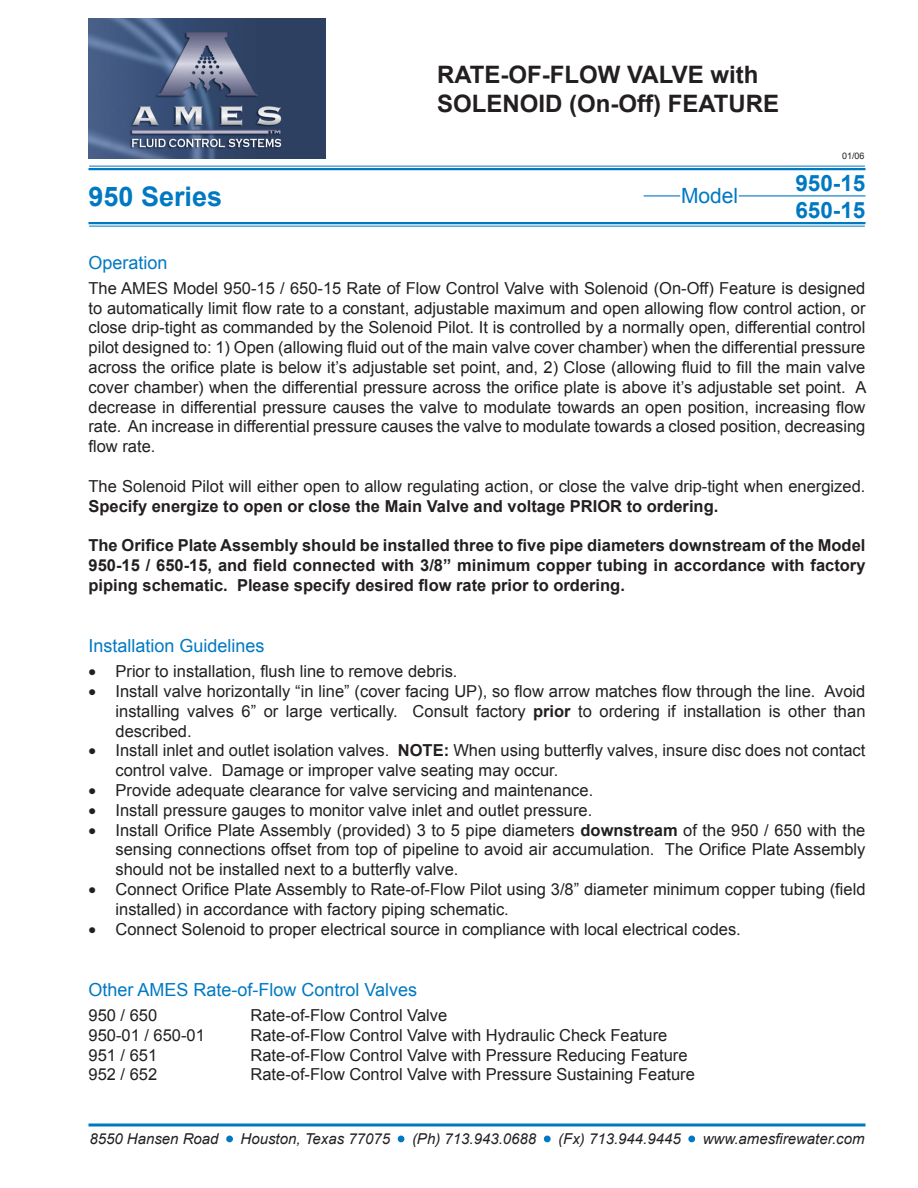
<style>
.page{position:relative;width:918px;height:1188px;background:#fff}
.page>*{position:absolute;margin:0;border:0;box-sizing:border-box;transform-origin:0 0}
.t1{font:700 27px "Arial";color:#0079c2}
.Heading_1{font:700 24px "Arial";color:#231f20}
.t2{font:700 22.5px "Arial";color:#0079c2}
.t3{font:21px "Arial";color:#0079c2}
.blue_header{font:18px "Arial";color:#0079c2}
.t4{font:16.5px/19.8px "Arial";color:#231f20;text-align:justify}
.t5{font:700 16.5px/19.8px "Arial";color:#231f20;text-align:justify}
.t6{font:italic 15px "Arial";color:#231f20}
.t7{font:9px "Arial";color:#231f20}
.s1{font-weight:700}
.s2{color:#0079c2}
</style>
<div class="page">
<img style="left:89px;top:18px;width:236px;height:140px">
<hr style="left:739px;top:195px;width:127px;height:1px;background:#0079c2">
<hr style="left:644px;top:195px;width:36px;height:1px;background:#0079c2">
<hr style="left:90px;top:166px;width:774px;height:1px;background:#0079c2">
<hr style="left:90px;top:168px;width:774px;height:2px;background:#0079c2">
<hr style="left:88px;top:1124px;width:778px;height:2px;background:#0079c2">
<hr style="left:90px;top:222px;width:774px;height:2px;background:#0079c2">
<hr style="left:90px;top:226px;width:774px;height:1px;background:#0079c2">
<svg style="left:226px;top:1135px;width:7px;height:8px"></svg>
<svg style="left:397px;top:1135px;width:8px;height:8px"></svg>
<svg style="left:543px;top:1135px;width:8px;height:8px"></svg>
<svg style="left:688px;top:1135px;width:8px;height:8px"></svg>
<p class="Heading_1" style="left:437px;top:61px;width:323px">RATE-OF-FLOW VALVE with</p>
<p class="Heading_1" style="left:437px;top:90px;width:344px">SOLENOID (On-Off) FEATURE</p>
<p class="t1" style="left:88px;top:181px;width:135px">950 Series</p>
<p class="t3" style="left:681px;top:184px;width:59px">Model</p>
<p class="t7" style="left:842px;top:151px;width:24px">01/06</p>
<p class="t2" style="left:795px;top:170px;width:72px">950-15</p>
<p class="t2" style="left:795px;top:197px;width:72px">650-15</p>
<p class="blue_header" style="left:88px;top:252px;width:81px">Operation</p>
<p class="t4" style="left:88px;top:278px;width:779px">The AMES Model 950-15 / 650-15 Rate of Flow Control Valve with Solenoid (On-Off) Feature is designed to automatically limit flow rate to a constant, adjustable maximum and open allowing flow control action, or close drip-tight as commanded by the Solenoid Pilot. It is controlled by a normally open, differential control pilot designed to: 1) Open (allowing fluid out of the main valve cover chamber) when the differential pressure across the orifice plate is below it’s adjustable set point, and, 2) Close (allowing fluid to fill the main valve cover chamber) when the differential pressure across the orifice plate is above it’s adjustable set point. A decrease in differential pressure causes the valve to modulate towards an open position, increasing flow rate. An increase in differential pressure causes the valve to modulate towards a closed position, decreasing flow rate.</p>
<p class="t4" style="left:88px;top:476px;width:778px">The Solenoid Pilot will either open to allow regulating action, or close the valve drip-tight when energized.<br><span class="s1">Specify energize to open or close the Main Valve and voltage PRIOR to ordering.</span></p>
<p class="t5" style="left:88px;top:536px;width:779px">The Orifice Plate Assembly should be installed three to five pipe diameters downstream of the Model 950-15 / 650-15, and field connected with 3/8” minimum copper tubing in accordance with factory piping schematic. Please specify desired flow rate prior to ordering.</p>
<p class="blue_header" style="left:88px;top:636px;width:178px">Installation Guidelines</p>
<p class="t4" style="left:88px;top:662px;width:371px">• Prior to installation, flush line to remove debris.</p>
<p class="t4" style="left:116px;top:681px;width:752px;text-indent:-27px">• Install valve horizontally “in line” (cover facing UP), so flow arrow matches flow through the line. Avoid installing valves 6” or large vertically. Consult factory <span class="s1">prior</span> to ordering if installation is other than described.</p>
<p class="t4" style="left:116px;top:741px;width:751px;text-indent:-27px">• Install inlet and outlet isolation valves. <span class="s1">NOTE:</span> When using butterfly valves, insure disc does not contact control valve. Damage or improper valve seating may occur.</p>
<p class="t4" style="left:88px;top:780px;width:506px">• Provide adequate clearance for valve servicing and maintenance.</p>
<p class="t4" style="left:88px;top:800px;width:505px">• Install pressure gauges to monitor valve inlet and outlet pressure.</p>
<p class="t4" style="left:116px;top:820px;width:751px;text-indent:-27px">• Install Orifice Plate Assembly (provided) 3 to 5 pipe diameters <span class="s1">downstream</span> of the 950 / 650 with the sensing connections offset from top of pipeline to avoid air accumulation. The Orifice Plate Assembly should not be installed next to a butterfly valve.</p>
<p class="t4" style="left:116px;top:879px;width:752px;text-indent:-27px">• Connect Orifice Plate Assembly to Rate-of-Flow Pilot using 3/8” diameter minimum copper tubing (field installed) in accordance with factory piping schematic.</p>
<p class="t4" style="left:88px;top:919px;width:654px">• Connect Solenoid to proper electrical source in compliance with local electrical codes.</p>
<p class="blue_header" style="left:88px;top:979px;width:330px">Other AMES Rate-of-Flow Control Valves</p>
<p class="t4" style="left:88px;top:1005px;width:70px">950 / 650</p>
<p class="t4" style="left:250px;top:1005px;width:198px">Rate-of-Flow Control Valve</p>
<p class="t4" style="left:88px;top:1025px;width:118px">950-01 / 650-01</p>
<p class="t4" style="left:250px;top:1025px;width:418px">Rate-of-Flow Control Valve with Hydraulic Check Feature</p>
<p class="t4" style="left:88px;top:1045px;width:70px">951 / 651</p>
<p class="t4" style="left:250px;top:1045px;width:439px">Rate-of-Flow Control Valve with Pressure Reducing Feature</p>
<p class="t4" style="left:88px;top:1065px;width:70px">952 / 652</p>
<p class="t4" style="left:250px;top:1065px;width:446px">Rate-of-Flow Control Valve with Pressure Sustaining Feature</p>
<p class="t6" style="left:89px;top:1131px;width:777px">8550 Hansen Road <span class="s2">•</span> Houston, Texas 77075 <span class="s2">•</span> (Ph) 713.943.0688 <span class="s2">•</span> (Fx) 713.944.9445 <span class="s2">•</span> www.amesfirewater.com</p>
</div>
